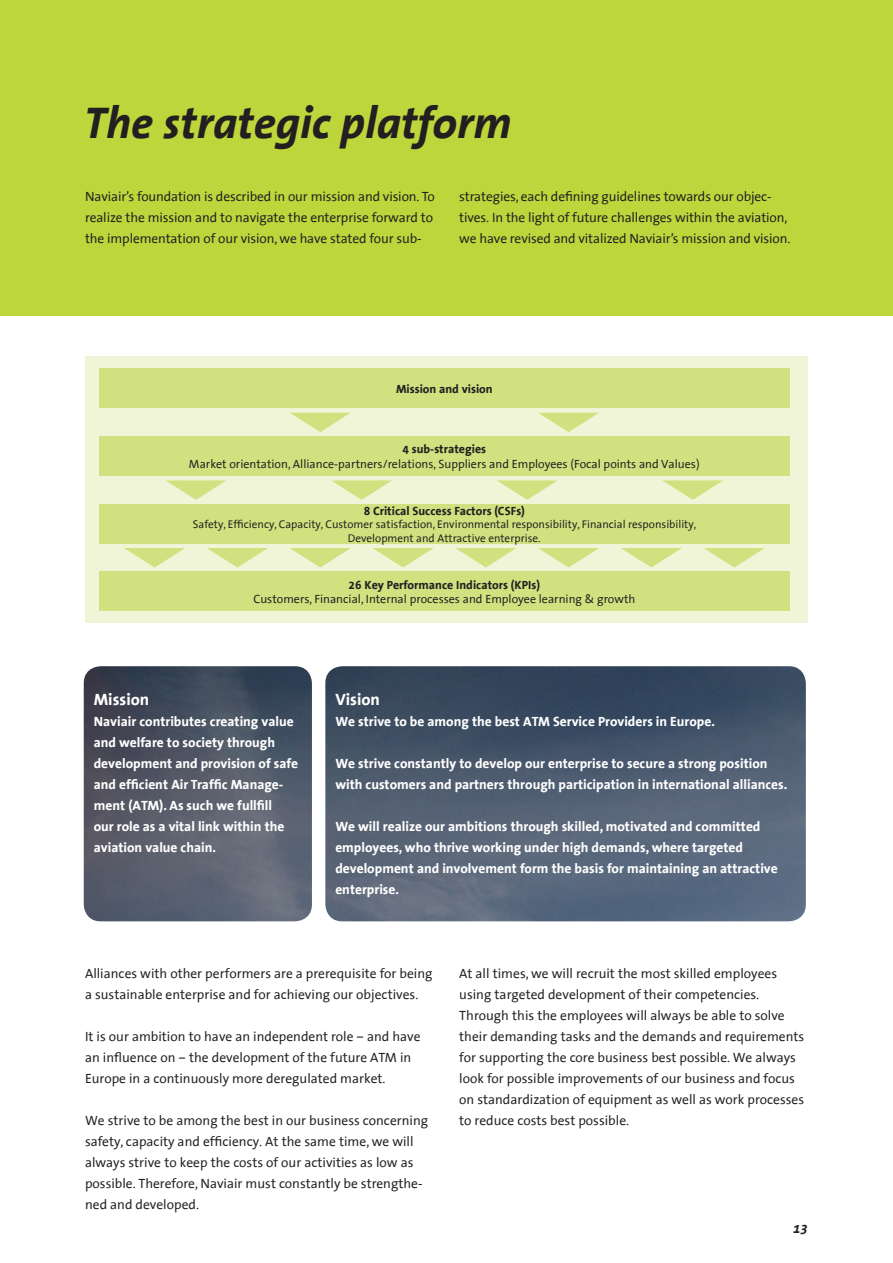
<style>
.page{position:relative;width:893px;height:1263px;background:#fff}
.page>*{position:absolute;margin:0;border:0;box-sizing:border-box;transform-origin:0 0}
.t1{font:italic 700 45px "The Sans Office";color:#231f20}
.t2{font:700 16.5px "The Sans Office";color:#fff}
.t3{font:13.5px/21px "The Sans Office";color:#231f20}
.t4{font:700 13.5px/21px "The Sans Office";color:#fff}
.t5{font:italic 700 13.5px "The Sans Office";color:#231f20}
.t6{font:12px "The Sans Office";color:#231f20}
.t7{font:700 12px "The Sans Office";color:#231f20}
.t8{font:11.25px/13.5px "The Sans Office";color:#231f20;text-align:center}
</style>
<div class="page">
<div style="left:0;top:0;width:893px;height:316px;background:#bdd63c"></div>
<div style="left:85px;top:356px;width:723px;height:267px;background:#f0f5d8"></div>
<div style="left:99px;top:572px;width:690px;height:39px;background:#d1e17f"></div>
<div style="left:99px;top:504px;width:690px;height:39px;background:#d1e17f"></div>
<svg style="left:207px;top:548px;width:61px;height:20px"></svg>
<svg style="left:703px;top:548px;width:62px;height:20px"></svg>
<svg style="left:124px;top:548px;width:61px;height:20px"></svg>
<svg style="left:538px;top:548px;width:61px;height:20px"></svg>
<svg style="left:372px;top:548px;width:62px;height:20px"></svg>
<svg style="left:621px;top:548px;width:61px;height:20px"></svg>
<svg style="left:289px;top:548px;width:62px;height:20px"></svg>
<svg style="left:455px;top:548px;width:61px;height:20px"></svg>
<div style="left:99px;top:369px;width:690px;height:39px;background:#d1e17f"></div>
<svg style="left:538px;top:413px;width:61px;height:19px"></svg>
<svg style="left:289px;top:413px;width:62px;height:19px"></svg>
<div style="left:99px;top:436px;width:690px;height:40px;background:#d1e17f"></div>
<svg style="left:165px;top:480px;width:62px;height:20px"></svg>
<svg style="left:662px;top:480px;width:61px;height:20px"></svg>
<svg style="left:331px;top:480px;width:61px;height:20px"></svg>
<svg style="left:496px;top:480px;width:62px;height:20px"></svg>
<img style="left:84px;top:666px;width:228px;height:255px">
<img style="left:325px;top:666px;width:481px;height:255px">
<h1 class="t1" style="left:84px;top:99px;width:429px">The strategic platform</h1>
<p class="t3" style="left:85px;top:187px;width:351px;text-align:justify">Naviair’s foundation is described in our mission and vision. To realize the mission and to navigate the enterprise forward to the implementation of our vision, we have stated four sub-</p>
<p class="t3" style="left:459px;top:187px;width:333px">strategies, each defining guidelines towards our objec&shy;tives. In the light of future challenges within the aviation, we have revised and vitalized Naviair’s mission and vision.</p>
<p class="t7" style="left:396px;top:382px;width:98px">Mission and vision</p>
<p class="t7" style="left:402px;top:443px;width:85px">4 sub-strategies</p>
<p class="t6" style="left:189px;top:457px;width:512px">Market orientation, Alliance-partners/relations, Suppliers and Employees (Focal points and Values)</p>
<p class="t7" style="left:364px;top:504px;width:163px">8 Critical Success Factors (CSFs)</p>
<p class="t8" style="left:193px;top:518px;width:505px">Safety, Efficiency, Capacity, Customer satisfaction, Environmental responsibility, Financial responsibility,<br>Development and Attractive enterprise.</p>
<p class="t7" style="left:349px;top:578px;width:193px">26 Key Performance Indicators (KPIs)</p>
<p class="t6" style="left:253px;top:593px;width:383px">Customers, Financial, Internal processes and Employee learning &amp; growth</p>
<p class="t2" style="left:94px;top:691px;width:57px">Mission</p>
<p class="t4" style="left:94px;top:711px;width:206px">Naviair contributes creating value and welfare to society through development and provision of safe and efficient Air Traffic Manage&shy;ment (ATM). As such we fullfill<br>our role as a vital link within the aviation value chain.</p>
<p class="t2" style="left:335px;top:691px;width:46px">Vision</p>
<p class="t4" style="left:335px;top:711px;width:381px">We strive to be among the best ATM Service Providers in Europe.</p>
<p class="t4" style="left:335px;top:753px;width:454px">We strive constantly to develop our enterprise to secure a strong position with customers and partners through participation in international alliances.</p>
<p class="t4" style="left:335px;top:816px;width:444px">We will realize our ambitions through skilled, motivated and committed employees, who thrive working under high demands, where targeted development and involvement form the basis for maintaining an attractive enterprise.</p>
<p class="t3" style="left:85px;top:964px;width:349px">Alliances with other performers are a prerequisite for being a sustainable enterprise and for achieving our objectives.</p>
<p class="t3" style="left:85px;top:1027px;width:337px">It is our ambition to have an independent role – and have an influence on – the development of the future ATM in<br>Europe in a continuously more deregulated market.</p>
<p class="t3" style="left:85px;top:1111px;width:345px">We strive to be among the best in our business concerning safety, capacity and efficiency. At the same time, we will always strive to keep the costs of our activities as low as possible. Therefore, Naviair must constantly be strengthe&shy;ned and developed.</p>
<p class="t3" style="left:459px;top:964px;width:346px">At all times, we will recruit the most skilled employees using targeted development of their competencies.<br>Through this the employees will always be able to solve their demanding tasks and the demands and requirements for supporting the core business best possible. We always look for possible improvements of our business and focus on standardization of equipment as well as work processes to reduce costs best possible.</p>
<p class="t5" style="left:793px;top:1221px;width:16px">13</p>
</div>
